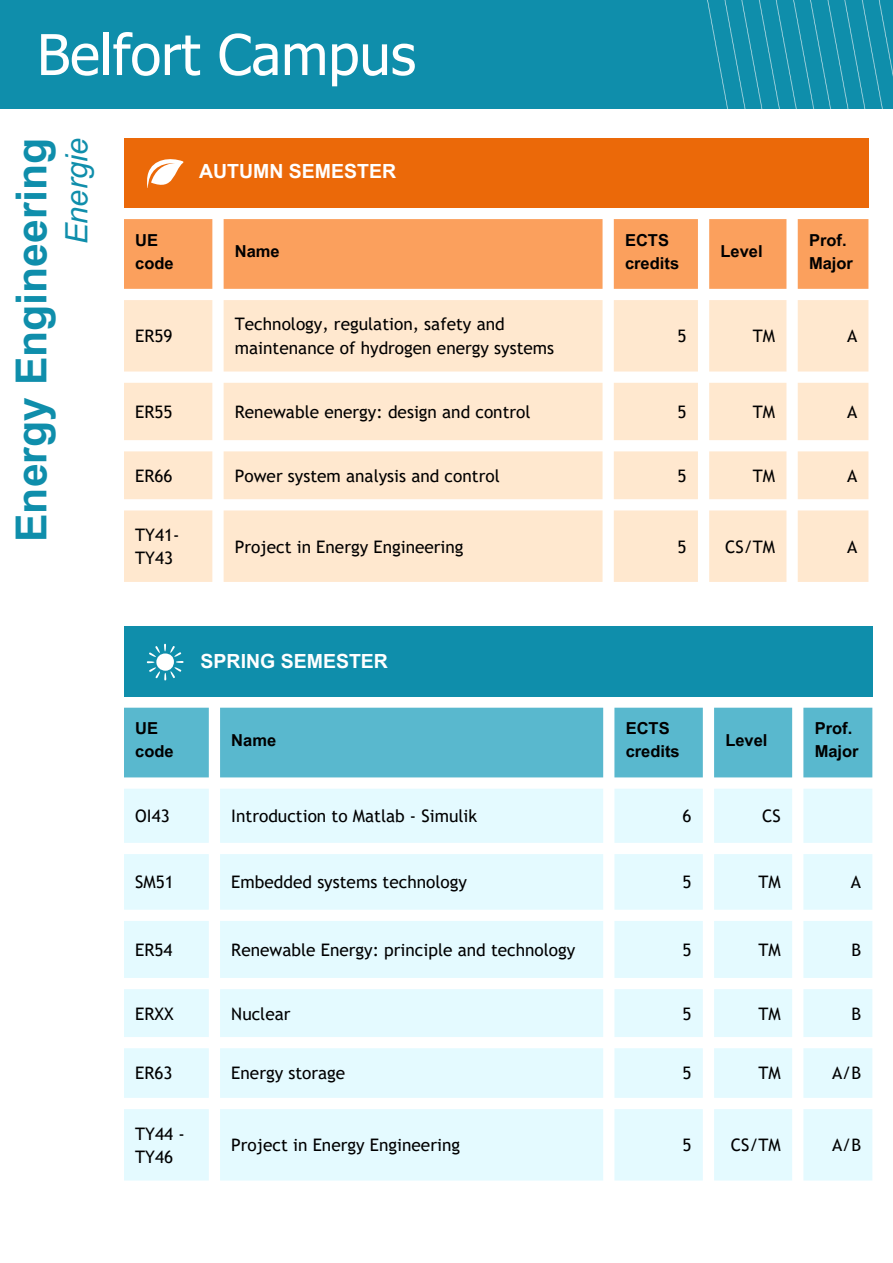
<style>
.page{position:relative;width:893px;height:1263px;background:#fff}
.page>*{position:absolute;margin:0;border:0;box-sizing:border-box;transform-origin:0 0}
.t1{font:56.25px "Tahoma";color:#fff}
.t2{font:700 42.75px "Arial MT Pro";color:#0f8eab}
.t3{font:italic 30.75px "Arial MT Pro";color:#0f8eab}
.t4{font:700 19.5px "Arial MT Pro";color:#fff}
.t5{font:17.25px/23.6px "Trebuchet MS";color:#000}
.t6{font:700 16.5px/23.1px "Arial MT Pro";color:#000}
</style>
<div class="page">
<div style="left:124px;top:138px;width:744px;height:70px;background:#eb6909"></div>
<svg style="left:124px;top:219px;width:744px;height:70px;background:#fba667"></svg>
<svg style="left:124px;top:300px;width:744px;height:282px;fill:#ffe8cf"></svg>
<svg style="left:147px;top:159px;width:37px;height:29px"></svg>
<div style="left:0;top:0;width:893px;height:108px;background:#0f8eab"></div>
<img style="left:251px;top:0;width:642px;height:109px">
<div style="left:124px;top:626px;width:748px;height:70px;background:#0f8eab"></div>
<div style="left:124px;top:708px;width:748px;height:69px;background:#59b8ce"></div>
<svg style="left:124px;top:789px;width:748px;height:391px;fill:#e4faff"></svg>
<svg style="left:147px;top:644px;width:37px;height:36px"></svg>
<h1 class="t1" style="left:37px;top:19px;width:380px">Belfort Campus</h1>
<h2 class="t2" style="left:16px;top:542px;width:405px;rotate:-90deg">Energy Engineering</h2>
<h3 class="t3" style="left:65px;top:244px;width:107px;rotate:-90deg">Energie</h3>
<p class="t4" style="left:199px;top:164px;width:199px">AUTUMN SEMESTER</p>
<p class="t6" style="left:135px;top:230px;width:40px">UE code</p>
<p class="t6" style="left:235px;top:242px;width:46px">Name</p>
<p class="t5" style="left:135px;top:324px;width:39px">ER59</p>
<p class="t5" style="left:235px;top:312px;width:321px">Technology, regulation, safety and maintenance of hydrogen energy systems</p>
<p class="t6" style="left:625px;top:230px;width:56px">ECTS credits</p>
<p class="t6" style="left:720px;top:242px;width:44px">Level</p>
<p class="t6" style="left:809px;top:230px;width:45px">Prof.<br>Major</p>
<p class="t5" style="left:677px;top:324px;width:11px">5</p>
<p class="t5" style="left:753px;top:324px;width:24px">TM</p>
<p class="t5" style="left:847px;top:324px;width:12px">A</p>
<p class="t5" style="left:135px;top:400px;width:39px">ER55</p>
<p class="t5" style="left:235px;top:400px;width:297px">Renewable energy: design and control</p>
<p class="t5" style="left:677px;top:400px;width:11px">5</p>
<p class="t5" style="left:753px;top:400px;width:24px">TM</p>
<p class="t5" style="left:847px;top:400px;width:12px">A</p>
<p class="t5" style="left:135px;top:464px;width:39px">ER66</p>
<p class="t5" style="left:235px;top:464px;width:266px">Power system analysis and control</p>
<p class="t5" style="left:677px;top:464px;width:11px">5</p>
<p class="t5" style="left:753px;top:464px;width:24px">TM</p>
<p class="t5" style="left:847px;top:464px;width:12px">A</p>
<p class="t5" style="left:135px;top:523px;width:46px">TY41-<br>TY43</p>
<p class="t5" style="left:235px;top:535px;width:230px">Project in Energy Engineering</p>
<p class="t5" style="left:677px;top:535px;width:11px">5</p>
<p class="t5" style="left:725px;top:535px;width:51px">CS/TM</p>
<p class="t5" style="left:847px;top:535px;width:12px">A</p>
<p class="t4" style="left:201px;top:654px;width:189px">SPRING SEMESTER</p>
<p class="t6" style="left:135px;top:719px;width:40px">UE code</p>
<p class="t6" style="left:231px;top:731px;width:46px">Name</p>
<p class="t6" style="left:625px;top:719px;width:56px">ECTS credits</p>
<p class="t6" style="left:725px;top:731px;width:44px">Level</p>
<p class="t5" style="left:135px;top:804px;width:36px">OI43</p>
<p class="t5" style="left:231px;top:804px;width:247px">Introduction to Matlab - Simulik</p>
<p class="t5" style="left:682px;top:804px;width:11px">6</p>
<p class="t5" style="left:762px;top:804px;width:20px">CS</p>
<p class="t6" style="left:814px;top:719px;width:45px">Prof.<br>Major</p>
<p class="t5" style="left:135px;top:870px;width:40px">SM51</p>
<p class="t5" style="left:231px;top:870px;width:237px">Embedded systems technology</p>
<p class="t5" style="left:682px;top:870px;width:11px">5</p>
<p class="t5" style="left:758px;top:870px;width:24px">TM</p>
<p class="t5" style="left:851px;top:870px;width:12px">A</p>
<p class="t5" style="left:135px;top:938px;width:39px">ER54</p>
<p class="t5" style="left:231px;top:938px;width:345px">Renewable Energy: principle and technology</p>
<p class="t5" style="left:682px;top:938px;width:11px">5</p>
<p class="t5" style="left:758px;top:938px;width:24px">TM</p>
<p class="t5" style="left:851px;top:938px;width:11px">B</p>
<p class="t5" style="left:135px;top:1001px;width:40px">ERXX</p>
<p class="t5" style="left:231px;top:1001px;width:61px">Nuclear</p>
<p class="t5" style="left:682px;top:1001px;width:11px">5</p>
<p class="t5" style="left:758px;top:1001px;width:24px">TM</p>
<p class="t5" style="left:851px;top:1001px;width:11px">B</p>
<p class="t5" style="left:135px;top:1061px;width:39px">ER63</p>
<p class="t5" style="left:231px;top:1061px;width:116px">Energy storage</p>
<p class="t5" style="left:682px;top:1061px;width:11px">5</p>
<p class="t5" style="left:758px;top:1061px;width:24px">TM</p>
<p class="t5" style="left:832px;top:1061px;width:30px">A/B</p>
<p class="t5" style="left:135px;top:1121px;width:51px">TY44 -<br>TY46</p>
<p class="t5" style="left:231px;top:1133px;width:230px">Project in Energy Engineering</p>
<p class="t5" style="left:682px;top:1133px;width:11px">5</p>
<p class="t5" style="left:731px;top:1133px;width:51px">CS/TM</p>
<p class="t5" style="left:832px;top:1133px;width:30px">A/B</p>
</div>
